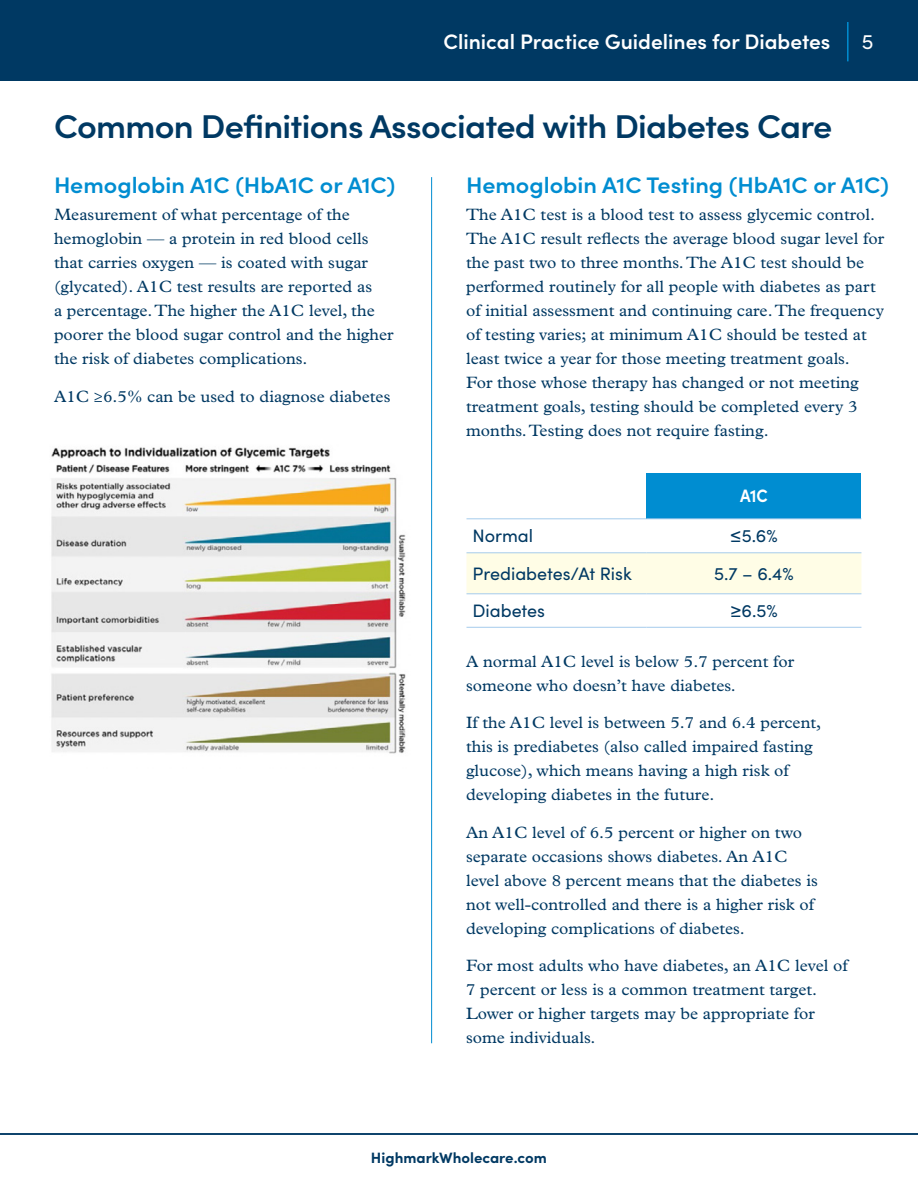
<style>
.page{position:relative;width:918px;height:1188px;background:#fff}
.page>*{position:absolute;margin:0;border:0;box-sizing:border-box;transform-origin:0 0}
.t1{font:600 33px "Sofia Pro";letter-spacing:-.02em;color:#003963;scale:1.04 1}
.t2{font:600 22.5px "Sofia Pro";color:#008dd1;scale:1.04 1}
.t3{font:600 21px "Sofia Pro";color:#fff}
.t4{font:21px "Sofia Pro";color:#fff}
.t5{font:18px "Sofia Pro";color:#003963}
.t6{font:700 18px "Sofia Pro";color:#fff;scale:.9 1}
.t7{font:16.5px/24px "Plantin MT Pro";color:#003963;scale:1.04 1}
.t8{font:700 15px "Sofia Pro";color:#003963}
</style>
<div class="page">
<div style="left:0;top:0;width:918px;height:81px;background:#003963"></div>
<hr style="left:847px;top:22px;width:2px;height:39px;background:#008dd1">
<hr style="left:0;top:1133px;width:918px;height:2px;background:#003963">
<hr style="left:431px;top:177px;width:1px;height:866px;background:#008dd1">
<div style="left:647px;top:473px;width:214px;height:46px;background:#008dd1"></div>
<div style="left:466px;top:553px;width:395px;height:40px;background:#fffde6"></div>
<hr style="left:466px;top:518px;width:181px;height:1px;background:#a5cbec">
<hr style="left:647px;top:518px;width:214px;height:1px;background:#a5cbec">
<hr style="left:466px;top:552px;width:181px;height:1px;background:#a5cbec">
<hr style="left:647px;top:552px;width:214px;height:1px;background:#a5cbec">
<hr style="left:466px;top:593px;width:181px;height:1px;background:#a5cbec">
<hr style="left:647px;top:593px;width:214px;height:1px;background:#a5cbec">
<hr style="left:466px;top:627px;width:181px;height:1px;background:#a5cbec">
<hr style="left:647px;top:627px;width:214px;height:1px;background:#a5cbec">
<img style="left:51px;top:447px;width:355px;height:307px">
<p class="t3" style="left:443px;top:26px;width:389px">Clinical Practice Guidelines for Diabetes</p>
<p class="t4" style="left:862px;top:26px;width:13px">5</p>
<h1 class="t1" style="left:54px;top:102px;width:750px">Common Definitions Associated with Diabetes Care</h1>
<h2 class="t2" style="left:54px;top:168px;width:330px">Hemoglobin A1C (HbA1C or A1C)</h2>
<p class="t7" style="left:54px;top:202px;width:328px">Measurement of what percentage of the hemoglobin — a protein in red blood cells that carries oxygen — is coated with sugar (glycated). A1C test results are reported as<br>a percentage. The higher the A1C level, the poorer the blood sugar control and the higher the risk of diabetes complications.</p>
<p class="t7" style="left:54px;top:384px;width:325px">A1C ≥6.5% can be used to diagnose diabetes</p>
<h2 class="t2" style="left:466px;top:168px;width:408px">Hemoglobin A1C Testing (HbA1C or A1C)</h2>
<p class="t7" style="left:466px;top:202px;width:404px">The A1C test is a blood test to assess glycemic control.<br>The A1C result reflects the average blood sugar level for the past two to three months. The A1C test should be performed routinely for all people with diabetes as part of initial assessment and continuing care. The frequency of testing varies; at minimum A1C should be tested at least twice a year for those meeting treatment goals.<br>For those whose therapy has changed or not meeting treatment goals, testing should be completed every 3 months. Testing does not require fasting.</p>
<p class="t6" style="left:740px;top:482px;width:32px">A1C</p>
<p class="t5" style="left:472px;top:523px;width:62px">Normal</p>
<p class="t5" style="left:730px;top:523px;width:49px">≤5.6%</p>
<p class="t5" style="left:472px;top:560px;width:161px">Prediabetes/At Risk</p>
<p class="t5" style="left:714px;top:560px;width:81px">5.7 – 6.4%</p>
<p class="t5" style="left:472px;top:598px;width:74px">Diabetes</p>
<p class="t5" style="left:730px;top:598px;width:49px">≥6.5%</p>
<p class="t7" style="left:466px;top:649px;width:317px">A normal A1C level is below 5.7 percent for someone who doesn’t have diabetes.</p>
<p class="t7" style="left:466px;top:711px;width:343px">If the A1C level is between 5.7 and 6.4 percent, this is prediabetes (also called impaired fasting glucose), which means having a high risk of developing diabetes in the future.</p>
<p class="t7" style="left:466px;top:820px;width:340px">An A1C level of 6.5 percent or higher on two separate occasions shows diabetes. An A1C level above 8 percent means that the diabetes is not well-controlled and there is a higher risk of developing complications of diabetes.</p>
<p class="t7" style="left:466px;top:954px;width:369px">For most adults who have diabetes, an A1C level of 7 percent or less is a common treatment target.<br>Lower or higher targets may be appropriate for some individuals.</p>
<p class="t8" style="left:371px;top:1146px;width:178px">HighmarkWholecare.com</p>
</div>
